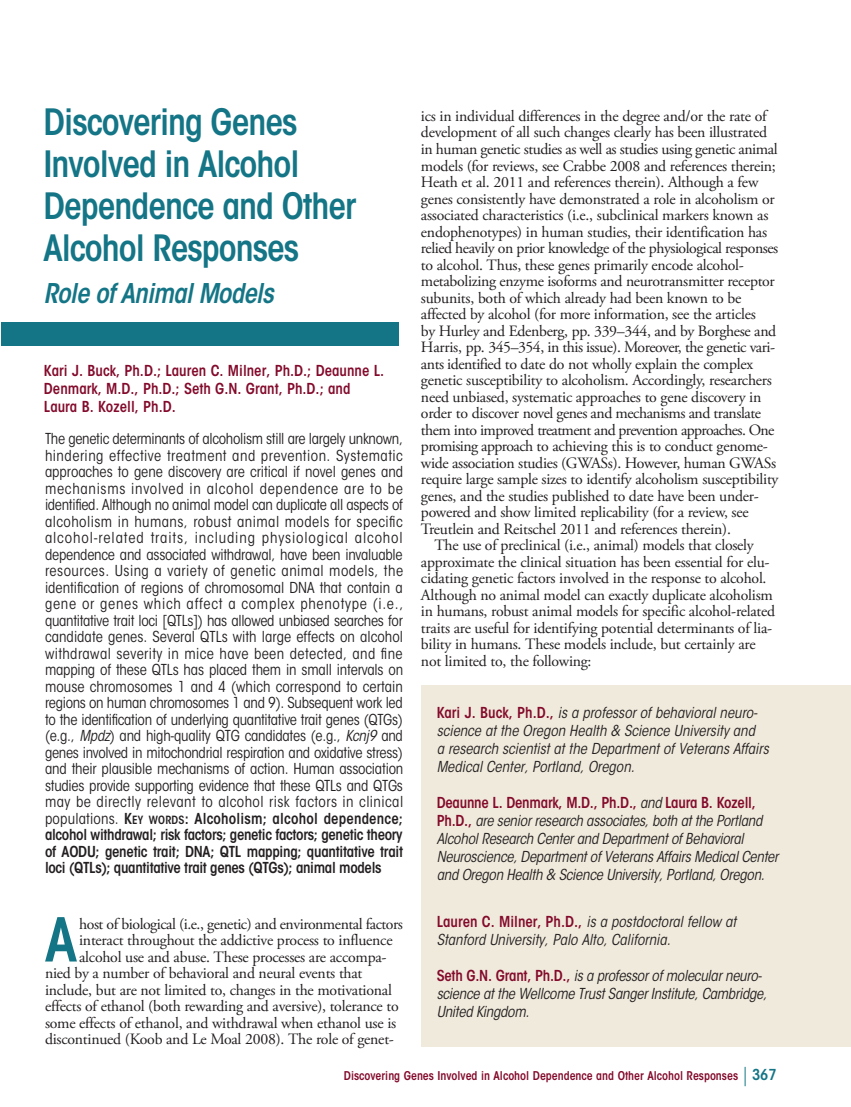
<style>
.page{position:relative;width:851px;height:1107px;background:#fff}
.page>*{position:absolute;margin:0;border:0;box-sizing:border-box;transform-origin:0 0}
.t1{font:600 condensed 60px "ITC Avant Garde Std";color:#147586}
.t2{font:600 condensed 36px/42px "ITC Avant Garde Std";letter-spacing:-.025em;color:#147586}
.t3{font:italic 600 condensed 27px "ITC Avant Garde Std";letter-spacing:-.025em;color:#147586}
.t4{font:15.75px "Adobe Garamond Pro";letter-spacing:-.015em;color:#231f20}
.t5{font:15.75px "Adobe Garamond Pro";letter-spacing:-.04em;color:#231f20}
.t6{font:condensed 15px/16.5px "ITC Avant Garde Std";letter-spacing:.03em;color:#231f20;text-align:justify}
.t7{font:italic condensed 15px/18px "ITC Avant Garde Std";letter-spacing:-.015em;color:#231f20}
.t8{font:600 condensed 15px/18px "ITC Avant Garde Std";color:#830a2b}
.t9{font:600 condensed 12px "ITC Avant Garde Std";color:#830a2b}
.s1{font-style:italic}
.s2{font-weight:600}
.s3{font-weight:600;font-size:11.25px}
.s4{font-weight:600;font-style:normal;color:#830a2b}
.s5{font-size:15px;color:#147586}
</style>
<div class="page">
<svg style="left:744px;top:1067px;width:1px;height:19px"></svg>
<div style="left:421px;top:685px;width:429px;height:362px;background:#f0eadc"></div>
<div style="left:1px;top:322px;width:398px;height:23px;background:#147586"></div>
<h1 class="t2" style="left:44px;top:104px;width:314px">Discovering genes<br>Involved in Alcohol<br>Dependence and other<br>Alcohol responses</h1>
<h2 class="t3" style="left:44px;top:283px;width:231px">Role of Animal Models</h2>
<h3 class="t8" style="left:44px;top:363px;width:342px">Kari J. Buck, Ph.D.; Lauren c. milner, Ph.D.; Deaunne L.<br>Denmark, m.D., Ph.D.; Seth g.N. grant, Ph.D.; and<br>Laura B. Kozell, Ph.D.</h3>
<h3 class="t6" style="left:45px;top:432px;width:360px">The genetic determinants of alcoholism still are largely unknown, hindering effective treatment and prevention. Systematic approaches to gene discovery are critical if novel genes and mechanisms involved in alcohol dependence are to be identified. Although no animal model can duplicate all aspects of alcoholism in humans, robust animal models for specific alcohol-related traits, including physiological alcohol dependence and associated withdrawal, have been invaluable resources. using a variety of genetic animal models, the identification of regions of chromosomal DNA that contain a gene or genes which affect a complex phenotype (i.e., quantitative trait loci [QTLs]) has allowed unbiased searches for candidate genes. Several QTLs with large effects on alcohol withdrawal severity in mice have been detected, and fine mapping of these QTLs has placed them in small intervals on mouse chromosomes 1 and 4 (which correspond to certain regions on human chromosomes 1 and 9). Subsequent work led to the identification of underlying quantitative trait genes (QTGs) (e.g., <span class="s1">Mpdz</span>) and high-quality QTG candidates (e.g., <span class="s1">Kcnj9</span> and genes involved in mitochondrial respiration and oxidative stress) and their plausible mechanisms of action. Human association studies provide supporting evidence that these QTLs and QTGs may be directly relevant to alcohol risk factors in clinical populations. <span class="s2">K</span><span class="s3">eY WorDS</span><span class="s2">: Alcoholism; alcohol dependence; alcohol withdrawal; risk factors; genetic factors; genetic theory of AoDU; genetic trait; DNA; QTL mapping; quantitative trait loci (QTLs); quantitative trait genes (QTgs); animal models</span></h3>
<p class="t1" style="left:45px;top:917px;width:33px">A</p>
<p class="t4" style="left:79px;top:917px;width:325px">host of biological (i.e., genetic) and environmental factors</p>
<p class="t4" style="left:79px;top:934px;width:315px">interact throughout the addictive process to influence</p>
<p class="t4" style="left:79px;top:950px;width:309px">alcohol use and abuse. These processes are accompa-</p>
<p class="t4" style="left:45px;top:967px;width:319px">nied by a number of behavioral and neural events that</p>
<p class="t4" style="left:45px;top:983px;width:348px">include, but are not limited to, changes in the motivational</p>
<p class="t4" style="left:45px;top:1000px;width:355px">effects of ethanol (both rewarding and aversive), tolerance to</p>
<p class="t4" style="left:45px;top:1016px;width:353px">some effects of ethanol, and withdrawal when ethanol use is</p>
<p class="t4" style="left:45px;top:1033px;width:350px">discontinued (Koob and Le Moal 2008). The role of genet-</p>
<p class="t4" style="left:421px;top:110px;width:347px">ics in individual differences in the degree and/or the rate of</p>
<p class="t4" style="left:421px;top:126px;width:348px">development of all such changes clearly has been illustrated</p>
<p class="t4" style="left:421px;top:143px;width:358px">in human genetic studies as well as studies using genetic animal</p>
<p class="t4" style="left:421px;top:159px;width:356px">models (for reviews, see Crabbe 2008 and references therein;</p>
<p class="t4" style="left:421px;top:176px;width:339px">Heath et al. 2011 and references therein). Although a few</p>
<p class="t4" style="left:421px;top:192px;width:355px">genes consistently have demonstrated a role in alcoholism or</p>
<p class="t4" style="left:421px;top:209px;width:349px">associated characteristics (i.e., subclinical markers known as</p>
<p class="t4" style="left:421px;top:225px;width:348px">endophenotypes) in human studies, their identification has</p>
<p class="t4" style="left:421px;top:242px;width:359px">relied heavily on prior knowledge of the physiological responses</p>
<p class="t4" style="left:421px;top:258px;width:324px">to alcohol. Thus, these genes primarily encode alcohol-</p>
<p class="t4" style="left:421px;top:275px;width:355px">metabolizing enzyme isoforms and neurotransmitter receptor</p>
<p class="t4" style="left:421px;top:291px;width:322px">subunits, both of which already had been known to be</p>
<p class="t4" style="left:421px;top:308px;width:336px">affected by alcohol (for more information, see the articles</p>
<p class="t4" style="left:421px;top:324px;width:357px">by Hurley and Edenberg, pp. 339–344, and by Borghese and</p>
<p class="t4" style="left:421px;top:341px;width:356px">Harris, pp. 345–354, in this issue). Moreover, the genetic vari-</p>
<p class="t4" style="left:421px;top:357px;width:334px">ants identified to date do not wholly explain the complex</p>
<p class="t4" style="left:421px;top:374px;width:352px">genetic susceptibility to alcoholism. Accordingly, researchers</p>
<p class="t4" style="left:421px;top:390px;width:342px">need unbiased, systematic approaches to gene discovery in</p>
<p class="t4" style="left:421px;top:407px;width:341px">order to discover novel genes and mechanisms and translate</p>
<p class="t5" style="left:421px;top:423px;width:355px">them into improved treatment and prevention approaches. One</p>
<p class="t4" style="left:421px;top:440px;width:348px">promising approach to achieving this is to conduct genome-</p>
<p class="t4" style="left:421px;top:456px;width:357px">wide association studies (GWASs). However, human GWASs</p>
<p class="t4" style="left:421px;top:473px;width:359px">require large sample sizes to identify alcoholism susceptibility</p>
<p class="t4" style="left:421px;top:489px;width:339px">genes, and the studies published to date have been under-</p>
<p class="t4" style="left:421px;top:506px;width:329px">powered and show limited replicability (for a review, see</p>
<p class="t4" style="left:421px;top:522px;width:311px">Treutlein and Reitschel 2011 and references therein).</p>
<p class="t4" style="left:434px;top:539px;width:321px">The use of preclinical (i.e., animal) models that closely</p>
<p class="t4" style="left:421px;top:555px;width:350px">approximate the clinical situation has been essential for elu-</p>
<p class="t4" style="left:421px;top:572px;width:347px">cidating genetic factors involved in the response to alcohol.</p>
<p class="t4" style="left:421px;top:588px;width:353px">Although no animal model can exactly duplicate alcoholism</p>
<p class="t4" style="left:421px;top:605px;width:356px">in humans, robust animal models for specific alcohol-related</p>
<p class="t4" style="left:421px;top:621px;width:353px">traits are useful for identifying potential determinants of lia-</p>
<p class="t4" style="left:421px;top:638px;width:336px">bility in humans. These models include, but certainly are</p>
<p class="t4" style="left:421px;top:654px;width:172px">not limited to, the following:</p>
<p class="t7" style="left:436px;top:705px;width:333px"><span class="s4">Kari J. Buck, Ph.D.,</span> is a professor of behavioral neuro&shy;science at the Oregon Health &amp; Science University and<br>a research scientist at the Department of Veterans Affairs Medical Center, Portland, Oregon.</p>
<p class="t7" style="left:436px;top:795px;width:343px"><span class="s4">Deaunne L. Denmark, m.D., Ph.D.,</span> and <span class="s4">Laura B. Kozell, Ph.D.,</span> are senior research associates, both at the Portland Alcohol Research Center and Department of Behavioral Neuroscience, Department of Veterans Affairs Medical Center and Oregon Health &amp; Science University, Portland, Oregon.</p>
<p class="t7" style="left:436px;top:914px;width:301px"><span class="s4">Lauren c. milner, Ph.D.,</span> is a postdoctoral fellow at<br>Stanford University, Palo Alto, California.</p>
<p class="t7" style="left:436px;top:968px;width:332px"><span class="s4">Seth g.N. grant, Ph.D.,</span> is a professor of molecular neuro&shy;science at the Wellcome Trust Sanger Institute, Cambridge,<br>United Kingdom.</p>
<p class="t9" style="left:344px;top:1071px;width:434px">Discovering genes Involved in Alcohol Dependence and other Alcohol responses <span class="s5">367</span></p>
</div>
